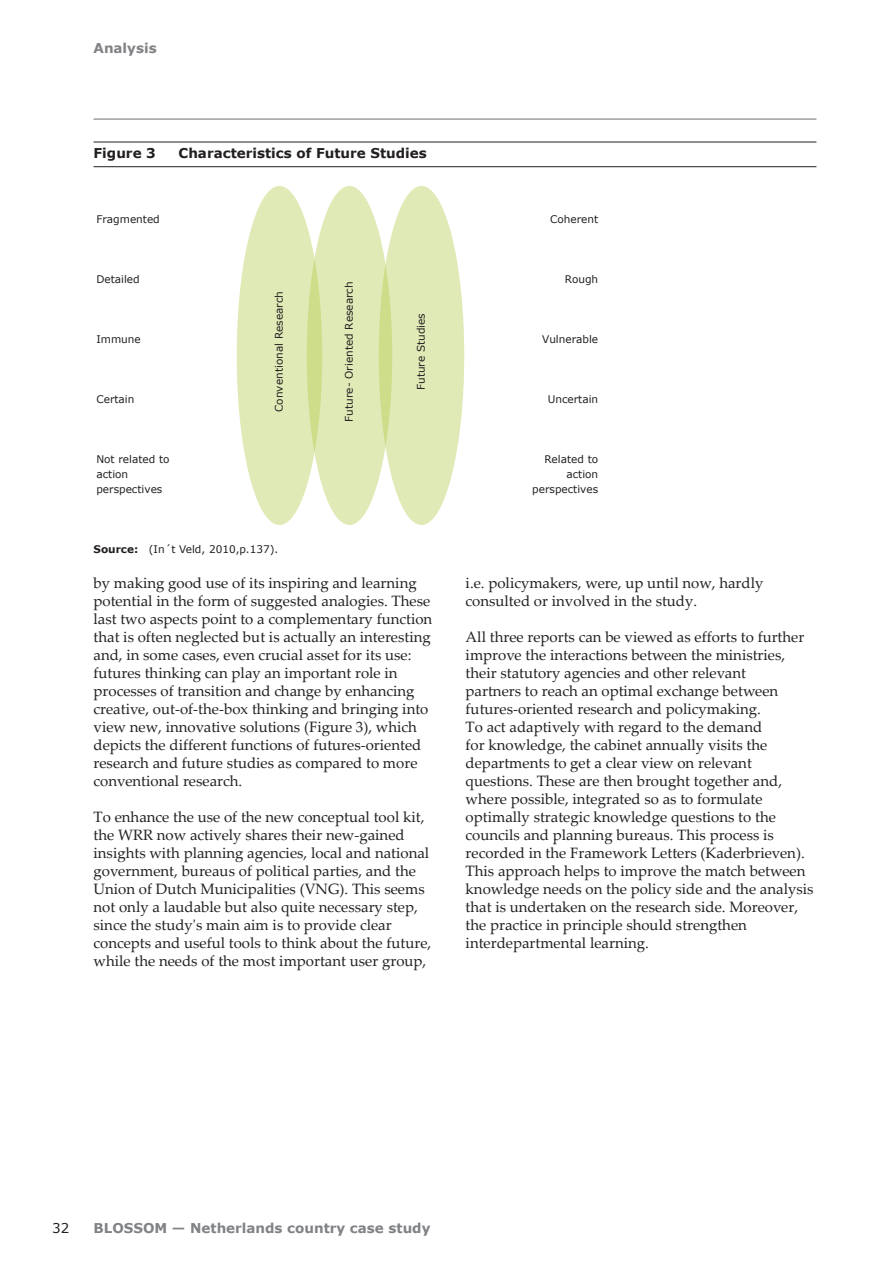
<style>
.page{position:relative;width:893px;height:1263px;background:#fff}
.page>*{position:absolute;margin:0;border:0;box-sizing:border-box;transform-origin:0 0}
.t1{font:15px/18px "Palatino Linotype";color:#231f20}
.t2{font:700 13.5px "Verdana";color:#808285}
.t3{font:700 13.5px "Verdana";color:#231f20}
.t4{font:13.5px "Verdana";color:#231f20}
.t5{font:10.5px/15px "Verdana";color:#231f20}
.s1{font-weight:700}
</style>
<div class="page">
<hr style="left:94px;top:119px;width:722px;height:1px;background:#6c6d70">
<hr style="left:94px;top:142px;width:722px;height:1px;background:#231f20">
<hr style="left:94px;top:166px;width:722px;height:1px;background:#231f20">
<div style="left:237px;top:186px;width:85px;height:339px;background:#e0eab6;border-radius:50%"></div>
<svg style="left:307px;top:186px;width:85px;height:339px;background:#dee8b1"></svg>
<svg style="left:379px;top:186px;width:85px;height:339px;background:#dee9b2"></svg>
<p class="t2" style="left:94px;top:39px;width:65px">Analysis</p>
<p class="t3" style="left:94px;top:144px;width:64px">Figure 3</p>
<p class="t3" style="left:179px;top:144px;width:250px">Characteristics of Future Studies</p>
<p class="t5" style="left:96px;top:211px;width:65px">Fragmented</p>
<p class="t5" style="left:96px;top:271px;width:45px">Detailed</p>
<p class="t5" style="left:96px;top:331px;width:46px">Immune</p>
<p class="t5" style="left:96px;top:391px;width:40px">Certain</p>
<p class="t5" style="left:96px;top:451px;width:75px">Not related to action perspectives</p>
<p class="t5" style="left:271px;top:412px;width:122px;rotate:-90deg">Conventional Research</p>
<p class="t5" style="left:341px;top:422px;width:142px;rotate:-90deg">Future- Oriented Research</p>
<p class="t5" style="left:94px;top:542px;width:186px"><span class="s1">Source:</span> (In´t Veld, 2010,p.137).</p>
<p class="t5" style="left:413px;top:390px;width:79px;rotate:-90deg">Future Studies</p>
<p class="t1" style="left:94px;top:573px;width:340px">by making good use of its inspiring and learning potential in the form of suggested analogies. These last two aspects point to a complementary function that is often neglected but is actually an interesting and, in some cases, even crucial asset for its use: futures thinking can play an important role in processes of transition and change by enhancing creative, out-of-the-box thinking and bringing into view new, innovative solutions (Figure 3), which depicts the different functions of futures-oriented research and future studies as compared to more conventional research.</p>
<p class="t1" style="left:94px;top:807px;width:339px">To enhance the use of the new conceptual tool kit, the WRR now actively shares their new-gained insights with planning agencies, local and national government, bureaus of political parties, and the Union of Dutch Municipalities (VNG). This seems not only a laudable but also quite necessary step, since the study's main aim is to provide clear concepts and useful tools to think about the future, while the needs of the most important user group,</p>
<p class="t5" style="left:550px;top:211px;width:50px">Coherent</p>
<p class="t5" style="left:565px;top:271px;width:35px">Rough</p>
<p class="t5" style="left:542px;top:331px;width:58px">Vulnerable</p>
<p class="t5" style="left:548px;top:391px;width:52px">Uncertain</p>
<p class="t5" style="left:532px;top:451px;width:67px;text-align:right">Related to action perspectives</p>
<p class="t1" style="left:466px;top:573px;width:299px">i.e. policymakers, were, up until now, hardly consulted or involved in the study.</p>
<p class="t1" style="left:466px;top:627px;width:349px">All three reports can be viewed as efforts to further improve the interactions between the ministries, their statutory agencies and other relevant<br>partners to reach an optimal exchange between futures-oriented research and policymaking.<br>To act adaptively with regard to the demand<br>for knowledge, the cabinet annually visits the departments to get a clear view on relevant questions. These are then brought together and, where possible, integrated so as to formulate optimally strategic knowledge questions to the councils and planning bureaus. This process is recorded in the Framework Letters (Kaderbrieven).<br>This approach helps to improve the match between knowledge needs on the policy side and the analysis that is undertaken on the research side. Moreover, the practice in principle should strengthen interdepartmental learning.</p>
<p class="t4" style="left:52px;top:1219px;width:19px">32</p>
<p class="t2" style="left:94px;top:1219px;width:338px">BLOSSOM — Netherlands country case study</p>
</div>
